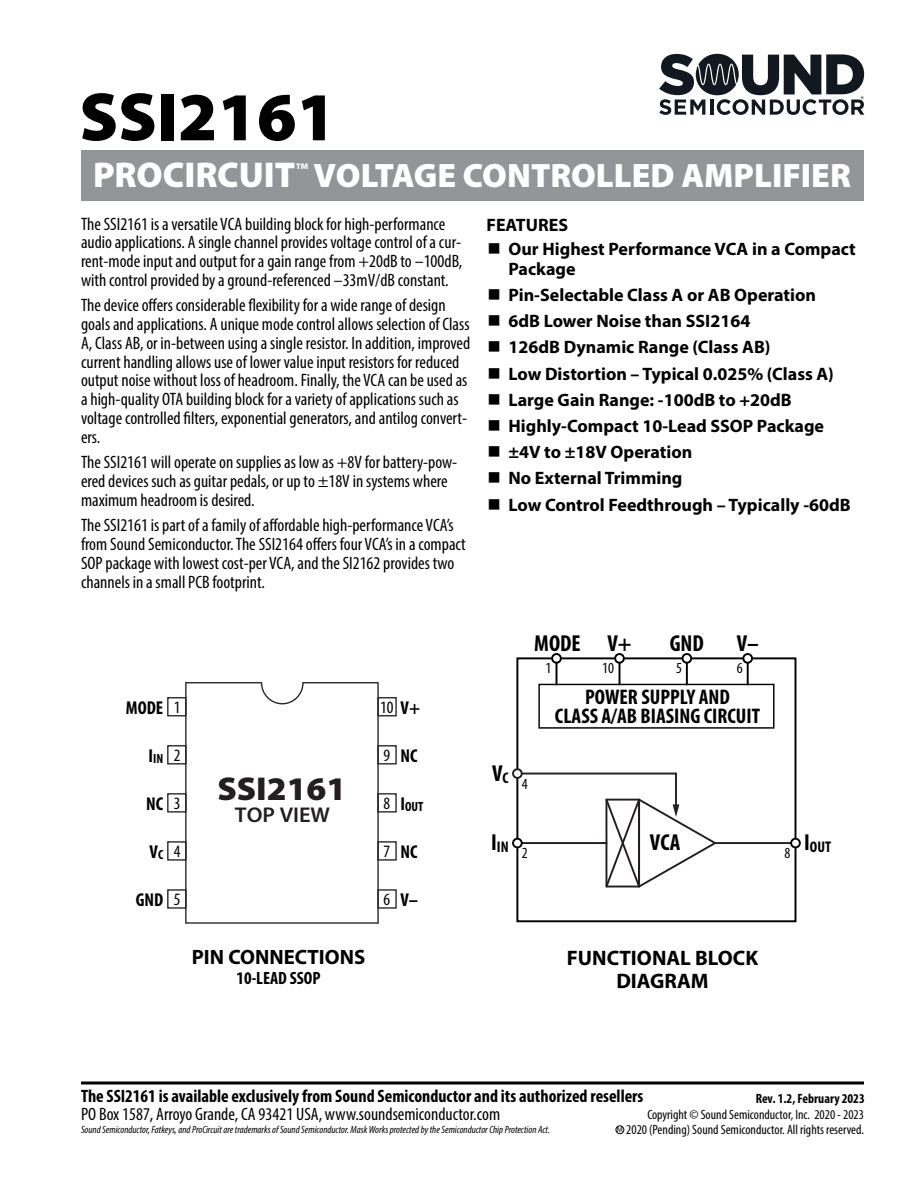
<style>
.page{position:relative;width:918px;height:1188px;background:#fff}
.page>*{position:absolute;margin:0;border:0;box-sizing:border-box;transform-origin:0 0}
.t1{font:900 69px "Myriad Pro";color:#000}
.t2{font:900 33.9px "Myriad Pro";color:#fff}
.t3{font:900 33.15px "Myriad Pro";color:#231f20;scale:1.05 1}
.t4{font:700 condensed 23.25px "Myriad Pro";color:#000}
.t5{font:600 21.45px "Myriad Pro";color:#231f20;scale:1.05 1}
.t6{font:700 condensed 21.3px/19.4px "Myriad Pro";color:#000;text-align:center}
.t7{font:700 21px/22.5px "Myriad Pro";color:#000;text-align:center}
.t8{font:700 20.85px "Myriad Pro";color:#000}
.t9{font:700 condensed 18.75px "Myriad Pro";color:#000}
.t10{font:condensed 18px/18.8px "Myriad Pro";color:#000}
.t11{font:700 18px/26.2px "Myriad Pro";color:#000}
.t12{font:700 condensed 18px "Myriad Pro";color:#000}
.t13{font:700 condensed 17.85px "Myriad Pro";color:#000}
.t14{font:condensed 17.4px "Myriad Pro";color:#000}
.t15{font:condensed 15.45px "Myriad Pro";color:#000}
.t16{font:700 condensed 15.45px "Myriad Pro";color:#000}
.t17{font:condensed 13.5px "Myriad Pro";color:#000}
.t18{font:700 condensed 13.5px "Myriad Pro";color:#000}
.t19{font:700 condensed 13.35px "Myriad Pro";color:#000}
.t20{font:italic condensed 10.5px "Myriad Pro";color:#000}
.s1{font-size:36px}
.s2{font-size:18.75px}
.s3{font-weight:700;font-size:18.75px}
.s4{font-size:13.35px}
.s5{font-size:23.25px}
.s6{font-stretch:normal;font-size:7.5px}
</style>
<div class="page">
<div style="left:81px;top:150px;width:783px;height:51px;background:#939598"></div>
<svg style="left:659px;top:54px;width:205px;height:61px"></svg>
<div style="left:516px;top:657px;width:280px;height:265px;border:2px solid #000"></div>
<div style="left:743px;top:654px;width:9px;height:9px;background:#fff;border-radius:4px"></div>
<div style="left:742px;top:653px;width:11px;height:11px;border:2px solid #000;border-radius:4px"></div>
<hr style="left:747px;top:663px;width:2px;height:21px;background:#000">
<div style="left:538px;top:684px;width:236px;height:45px;border:1px solid #000"></div>
<div style="left:552px;top:654px;width:9px;height:9px;background:#fff;border-radius:4px"></div>
<div style="left:551px;top:653px;width:11px;height:11px;border:2px solid #000;border-radius:4px"></div>
<svg style="left:556px;top:663px;width:1px;height:21px"></svg>
<div style="left:683px;top:654px;width:8px;height:9px;background:#fff;border-radius:4px"></div>
<div style="left:682px;top:653px;width:10px;height:11px;border:2px solid #000;border-radius:4px"></div>
<hr style="left:686px;top:663px;width:2px;height:21px;background:#000">
<div style="left:615px;top:654px;width:9px;height:9px;background:#fff;border-radius:4px"></div>
<div style="left:614px;top:653px;width:11px;height:11px;border:2px solid #000;border-radius:4px"></div>
<svg style="left:619px;top:663px;width:1px;height:21px"></svg>
<hr style="left:675px;top:774px;width:2px;height:33px;background:#231f20">
<svg style="left:605px;top:798px;width:111px;height:90px"></svg>
<hr style="left:522px;top:773px;width:154px;height:2px;background:#231f20">
<div style="left:513px;top:769px;width:9px;height:9px;background:#fff;border-radius:4px"></div>
<div style="left:512px;top:768px;width:11px;height:11px;border:2px solid #231f20;border-radius:4px"></div>
<hr style="left:522px;top:842px;width:84px;height:2px;background:#231f20">
<hr style="left:715px;top:842px;width:81px;height:2px;background:#231f20">
<div style="left:513px;top:839px;width:9px;height:8px;background:#fff;border-radius:4px"></div>
<div style="left:512px;top:838px;width:11px;height:10px;border:2px solid #000;border-radius:4px"></div>
<div style="left:791px;top:839px;width:9px;height:8px;background:#fff;border-radius:4px"></div>
<div style="left:790px;top:838px;width:11px;height:10px;border:2px solid #000;border-radius:4px"></div>
<div style="left:167px;top:697px;width:20px;height:19px;border:1px solid #231f20"></div>
<div style="left:167px;top:745px;width:20px;height:19px;border:1px solid #231f20"></div>
<div style="left:167px;top:793px;width:20px;height:20px;border:1px solid #231f20"></div>
<div style="left:377px;top:697px;width:20px;height:19px;border:1px solid #231f20"></div>
<div style="left:377px;top:745px;width:20px;height:19px;border:1px solid #231f20"></div>
<div style="left:377px;top:793px;width:20px;height:20px;border:1px solid #231f20"></div>
<div style="left:377px;top:841px;width:20px;height:20px;border:1px solid #231f20"></div>
<div style="left:377px;top:889px;width:20px;height:20px;border:1px solid #231f20"></div>
<div style="left:167px;top:841px;width:20px;height:20px;border:1px solid #231f20"></div>
<div style="left:167px;top:889px;width:20px;height:20px;border:1px solid #231f20"></div>
<svg style="left:260px;top:682px;width:44px;height:23px"></svg>
<hr style="left:186px;top:682px;width:75px;height:1px;background:#231f20">
<hr style="left:303px;top:682px;width:75px;height:1px;background:#231f20">
<hr style="left:185px;top:683px;width:2px;height:240px;background:#231f20">
<hr style="left:186px;top:922px;width:192px;height:2px;background:#231f20">
<hr style="left:377px;top:683px;width:2px;height:240px;background:#231f20">
<hr style="left:81px;top:1082px;width:783px;height:2px;background:#000">
<div style="left:616px;top:1126px;width:8px;height:8px;border:1px solid #000;border-radius:50%"></div>
<h1 class="t1" style="left:80px;top:78px;width:258px">SSI2161</h1>
<h2 class="t2" style="left:93px;top:156px;width:759px"><span class="s1">PROCIRCUIT</span><sup>™</sup> VOLTAGE CONTROLLED AMPLIFIER</h2>
<p class="t10" style="left:81px;top:214px;width:383px">The SSI2161 is a versatile VCA building block for high-performance audio applications. A single channel provides voltage control of a cur&shy;rent-mode input and output for a gain range from +20dB to –100dB, with control provided by a ground-referenced –33mV/dB constant.</p>
<p class="t10" style="left:81px;top:296px;width:391px">The device offers considerable flexibility for a wide range of design goals and applications. A unique mode control allows selection of Class A, Class AB, or in-between using a single resistor. In addition, improved current handling allows use of lower value input resistors for reduced output noise without loss of headroom. Finally, the VCA can be used as a high-quality OTA building block for a variety of applications such as voltage controlled filters, exponential generators, and antilog convert&shy;ers.</p>
<p class="t10" style="left:81px;top:453px;width:378px">The SSI2161 will operate on supplies as low as +8V for battery-pow&shy;ered devices such as guitar pedals, or up to ±18V in systems where maximum headroom is desired.</p>
<p class="t10" style="left:81px;top:515px;width:386px">The SSI2161 is part of a family of affordable high-performance VCA’s from Sound Semiconductor. The SSI2164 offers four VCA’s in a compact SOP package with lowest cost-per VCA, and the SI2162 provides two channels in a small PCB footprint.</p>
<p class="t11" style="left:508px;top:212px;width:349px;line-height:24px;text-indent:-22px">FEATURES<br>Our Highest Performance VCA in a Compact</p>
<p class="t11" style="left:508px;top:255px;width:344px">Package<br>Pin-Selectable Class A or AB Operation<br>6dB Lower Noise than SSI2164<br>126dB Dynamic Range (Class AB)<br>Low Distortion – Typical 0.025% (Class A)<br>Large Gain Range: -100dB to +20dB<br>Highly-Compact 10-Lead SSOP Package ±4V to ±18V Operation<br>No External Trimming<br>Low Control Feedthrough – Typically -60dB</p>
<p class="t9" style="left:126px;top:696px;width:39px">MODE</p>
<p class="t14" style="left:174px;top:696px;width:8px">1</p>
<p class="t19" style="left:148px;top:750px;width:16px"><span class="s2">I</span>IN</p>
<p class="t14" style="left:174px;top:745px;width:8px">2</p>
<p class="t14" style="left:380px;top:696px;width:42px">10 <span class="s3">V+</span></p>
<p class="t14" style="left:383px;top:745px;width:8px">9</p>
<p class="t9" style="left:401px;top:744px;width:19px">NC</p>
<p class="t9" style="left:146px;top:792px;width:19px">NC</p>
<p class="t14" style="left:174px;top:792px;width:8px">3</p>
<h3 class="t3" style="left:217px;top:770px;width:124px">SSI2161</h3>
<p class="t5" style="left:235px;top:801px;width:92px">TOP VIEW</p>
<p class="t14" style="left:383px;top:793px;width:8px">8</p>
<p class="t19" style="left:401px;top:798px;width:24px"><span class="s2">I</span>OUT</p>
<p class="t9" style="left:150px;top:840px;width:15px">V<span class="s4">C</span></p>
<p class="t9" style="left:401px;top:840px;width:19px">NC</p>
<p class="t14" style="left:174px;top:840px;width:8px">4</p>
<p class="t14" style="left:383px;top:840px;width:8px">7</p>
<p class="t14" style="left:383px;top:889px;width:8px">6</p>
<p class="t9" style="left:136px;top:888px;width:29px">GND</p>
<p class="t9" style="left:401px;top:888px;width:19px">V–</p>
<p class="t14" style="left:174px;top:889px;width:8px">5</p>
<p class="t8" style="left:192px;top:944px;width:175px">PIN CONNECTIONS</p>
<p class="t13" style="left:236px;top:967px;width:86px">10-LEAD SSOP</p>
<p class="t4" style="left:534px;top:628px;width:48px">MODE</p>
<p class="t4" style="left:670px;top:628px;width:36px">GND</p>
<p class="t4" style="left:607px;top:628px;width:26px">V+</p>
<p class="t15" style="left:602px;top:659px;width:13px">10</p>
<p class="t15" style="left:676px;top:659px;width:7px">5</p>
<p class="t15" style="left:546px;top:659px;width:7px">1</p>
<p class="t4" style="left:737px;top:628px;width:23px">V–</p>
<p class="t15" style="left:737px;top:659px;width:7px">6</p>
<p class="t6" style="left:555px;top:686px;width:207px">POWER SUPPLY AND<br>CLASS A/AB BIASING CIRCUIT</p>
<p class="t4" style="left:492px;top:759px;width:18px">V<sub>C</sub></p>
<p class="t15" style="left:522px;top:774px;width:7px">4</p>
<p class="t16" style="left:491px;top:838px;width:19px"><span class="s5">I</span>IN</p>
<p class="t15" style="left:522px;top:844px;width:7px">2</p>
<p class="t4" style="left:650px;top:828px;width:32px">VCA</p>
<p class="t15" style="left:785px;top:844px;width:7px">8</p>
<p class="t16" style="left:804px;top:838px;width:28px"><span class="s5">I</span>OUT</p>
<p class="t7" style="left:567px;top:946px;width:193px">FUNCTIONAL BLOCK<br>DIAGRAM</p>
<p class="t12" style="left:81px;top:1085px;width:564px">The SSI2161 is available exclusively from Sound Semiconductor and its authorized resellers</p>
<p class="t10" style="left:81px;top:1105px;width:421px">PO Box 1587, Arroyo Grande, CA 93421 USA, www.soundsemiconductor.com</p>
<p class="t18" style="left:756px;top:1090px;width:110px">Rev. 1.2, February 2023</p>
<p class="t17" style="left:647px;top:1106px;width:218px">Copyright © Sound Semiconductor, Inc. 2020 - 2023</p>
<p class="t20" style="left:81px;top:1123px;width:471px">Sound Semiconductor, Fatkeys, and ProCircuit are trademarks of Sound Semiconductor. Mask Works protected by the Semiconductor Chip Protection Act.</p>
<p class="t17" style="left:617px;top:1121px;width:249px"><span class="s6">M</span> 2020 (Pending) Sound Semiconductor. All rights reserved.</p>
</div>
